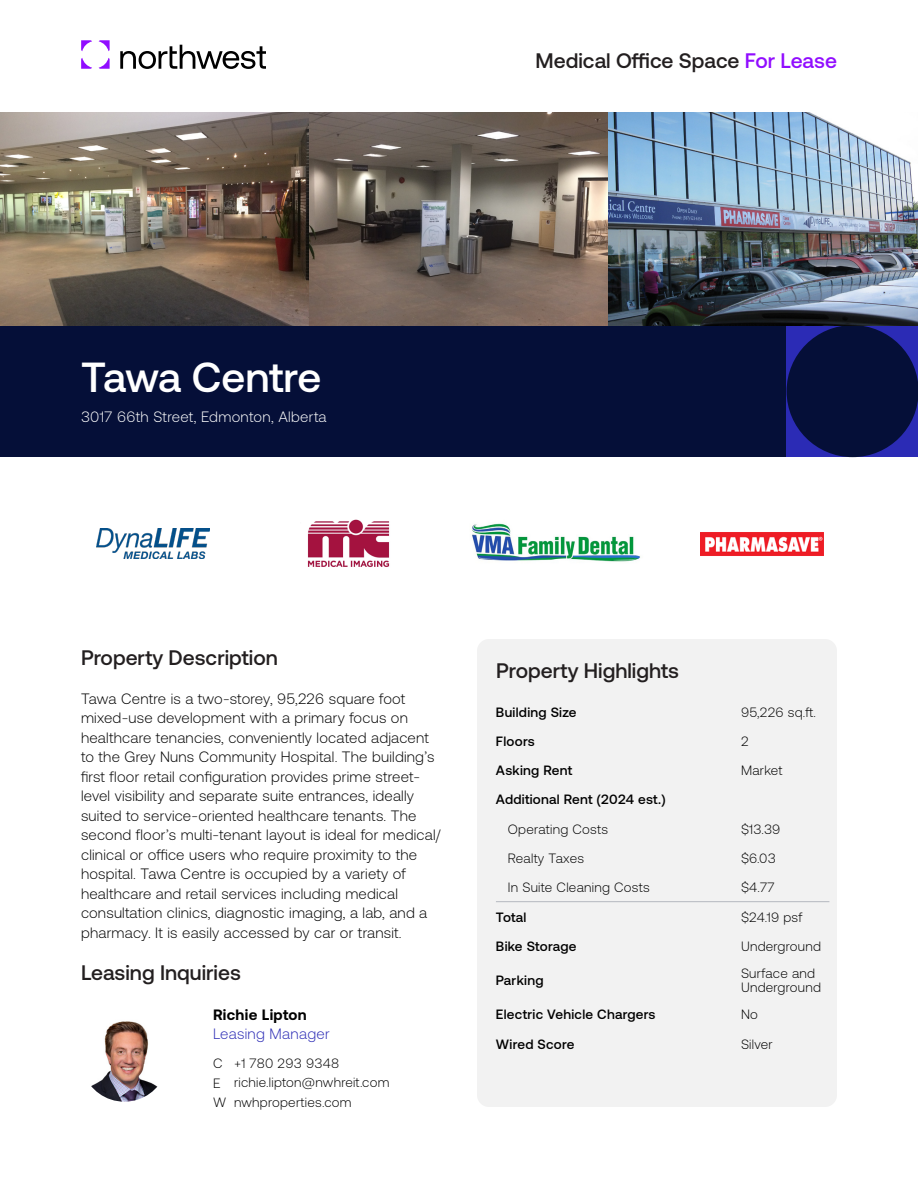
<style>
.page{position:relative;width:918px;height:1188px;background:#fff}
.page>*{position:absolute;margin:0;border:0;box-sizing:border-box;transform-origin:0 0}
.Body{font:500 42px "Aeonik";letter-spacing:-.01em;color:#fff}
.H2_-_Left{font:500 21px "Aeonik";color:#231f20}
.H2_-_Right{font:500 21px "Aeonik";color:#231f20}
.Body_2_-_Paragraph{font:300 15px/19.5px "Aeonik";letter-spacing:.015em;color:#000}
.Body-2{font:300 15px "Aeonik";letter-spacing:.02em;color:#fff}
.t1{font:300 15px "Aeonik";letter-spacing:.02em;color:#2b2bb5}
.t2{font:700 15px "Aeonik";letter-spacing:.02em;color:#000}
.Table_C_1{font:500 13.5px "Aeonik";letter-spacing:.02em;color:#000}
.Table_C_2{font:300 13.5px/13.5px "Aeonik";letter-spacing:.02em;color:#000}
.Body_-_Small_-_contact{font:300 13.5px/19.5px "Aeonik";letter-spacing:.02em;color:#000}
.Table_C_1_5{font:300 13.5px "Aeonik";letter-spacing:.02em;color:#000}
.s1{color:#910dff}
</style>
<div class="page">
<div style="left:0;top:325px;width:787px;height:132px;background:#050f38"></div>
<div style="left:787px;top:325px;width:131px;height:132px;background:#2b2bb5"></div>
<div style="left:787px;top:325px;width:131px;height:132px;background:#050f38;border-radius:50%"></div>
<svg style="left:81px;top:40px;width:11px;height:11px"></svg>
<svg style="left:99px;top:40px;width:11px;height:11px"></svg>
<svg style="left:99px;top:58px;width:11px;height:11px"></svg>
<svg style="left:81px;top:58px;width:11px;height:11px"></svg>
<svg style="left:120px;top:45px;width:146px;height:24px"></svg>
<img style="left:0;top:112px;width:918px;height:214px">
<svg style="left:309px;top:112px;width:299px;height:213px;background:#776a61"></svg>
<img style="left:608px;top:112px;width:310px;height:213px">
<div style="left:477px;top:639px;width:360px;height:468px;background:#f2f2f2;border-radius:12px"></div>
<img style="left:97px;top:529px;width:112px;height:30px">
<img style="left:307px;top:519px;width:83px;height:48px">
<img style="left:472px;top:523px;width:169px;height:39px">
<img style="left:700px;top:532px;width:124px;height:24px">
<hr style="left:496px;top:901px;width:245px;height:1px;background:#b4b8bf">
<hr style="left:741px;top:901px;width:88px;height:1px;background:#b4b8bf">
<img style="left:91px;top:1021px;width:67px;height:81px">
<p class="H2_-_Right" style="left:536px;top:49px;width:303px">Medical Office Space <span class="s1">For Lease</span></p>
<p class="Body" style="left:81px;top:354px;width:242px">Tawa Centre</p>
<p class="Body-2" style="left:81px;top:408px;width:247px">3017 66th Street, Edmonton, Alberta</p>
<p class="H2_-_Left" style="left:81px;top:645px;width:198px">Property Description</p>
<p class="Body_2_-_Paragraph" style="left:81px;top:689px;width:361px">Tawa Centre is a two-storey, 95,226 square foot mixed-use development with a primary focus on healthcare tenancies, conveniently located adjacent to the Grey Nuns Community Hospital. The building’s first floor retail configuration provides prime street&shy;level visibility and separate suite entrances, ideally suited to service-oriented healthcare tenants. The second floor’s multi-tenant layout is ideal for medical/ clinical or office users who require proximity to the hospital. Tawa Centre is occupied by a variety of healthcare and retail services including medical consultation clinics, diagnostic imaging, a lab, and a pharmacy. It is easily accessed by car or transit.</p>
<p class="H2_-_Left" style="left:81px;top:961px;width:161px">Leasing Inquiries</p>
<h3 class="t2" style="left:213px;top:1006px;width:95px">Richie Lipton</h3>
<h4 class="t1" style="left:213px;top:1026px;width:118px">Leasing Manager</h4>
<p class="Body_-_Small_-_contact" style="left:234px;top:1053px;width:157px">+1 780 293 9348 richie.lipton@nwhreit.com nwhproperties.com</p>
<p class="Body_-_Small_-_contact" style="left:213px;top:1054px;width:15px">C<br>E<br>W</p>
<p class="H2_-_Left" style="left:496px;top:659px;width:184px">Property Highlights</p>
<p class="Table_C_1" style="left:496px;top:704px;width:82px">Building Size</p>
<p class="Table_C_2" style="left:741px;top:705px;width:76px">95,226 sq.ft.</p>
<p class="Table_C_1" style="left:496px;top:734px;width:40px">Floors</p>
<p class="Table_C_2" style="left:741px;top:734px;width:9px">2</p>
<p class="Table_C_1" style="left:496px;top:763px;width:78px">Asking Rent</p>
<p class="Table_C_2" style="left:741px;top:764px;width:43px">Market</p>
<p class="Table_C_1" style="left:496px;top:792px;width:171px">Additional Rent (2024 est.)</p>
<p class="Table_C_1_5" style="left:508px;top:822px;width:102px">Operating Costs</p>
<p class="Table_C_2" style="left:741px;top:822px;width:41px">$13.39</p>
<p class="Table_C_1_5" style="left:508px;top:851px;width:78px">Realty Taxes</p>
<p class="Table_C_2" style="left:741px;top:851px;width:36px">$6.03</p>
<p class="Table_C_1_5" style="left:508px;top:880px;width:143px">In Suite Cleaning Costs</p>
<p class="Table_C_2" style="left:741px;top:881px;width:35px">$4.77</p>
<p class="Table_C_1" style="left:496px;top:909px;width:32px">Total</p>
<p class="Table_C_2" style="left:741px;top:910px;width:63px">$24.19 psf</p>
<p class="Table_C_1" style="left:496px;top:938px;width:82px">Bike Storage</p>
<p class="Table_C_2" style="left:741px;top:939px;width:81px">Underground</p>
<p class="Table_C_1" style="left:496px;top:973px;width:49px">Parking</p>
<p class="Table_C_2" style="left:741px;top:967px;width:81px">Surface and<br>Underground</p>
<p class="Table_C_1" style="left:496px;top:1007px;width:161px">Electric Vehicle Chargers</p>
<p class="Table_C_2" style="left:741px;top:1008px;width:18px">No</p>
<p class="Table_C_1" style="left:496px;top:1036px;width:80px">Wired Score</p>
<p class="Table_C_2" style="left:741px;top:1037px;width:33px">Silver</p>
</div>
